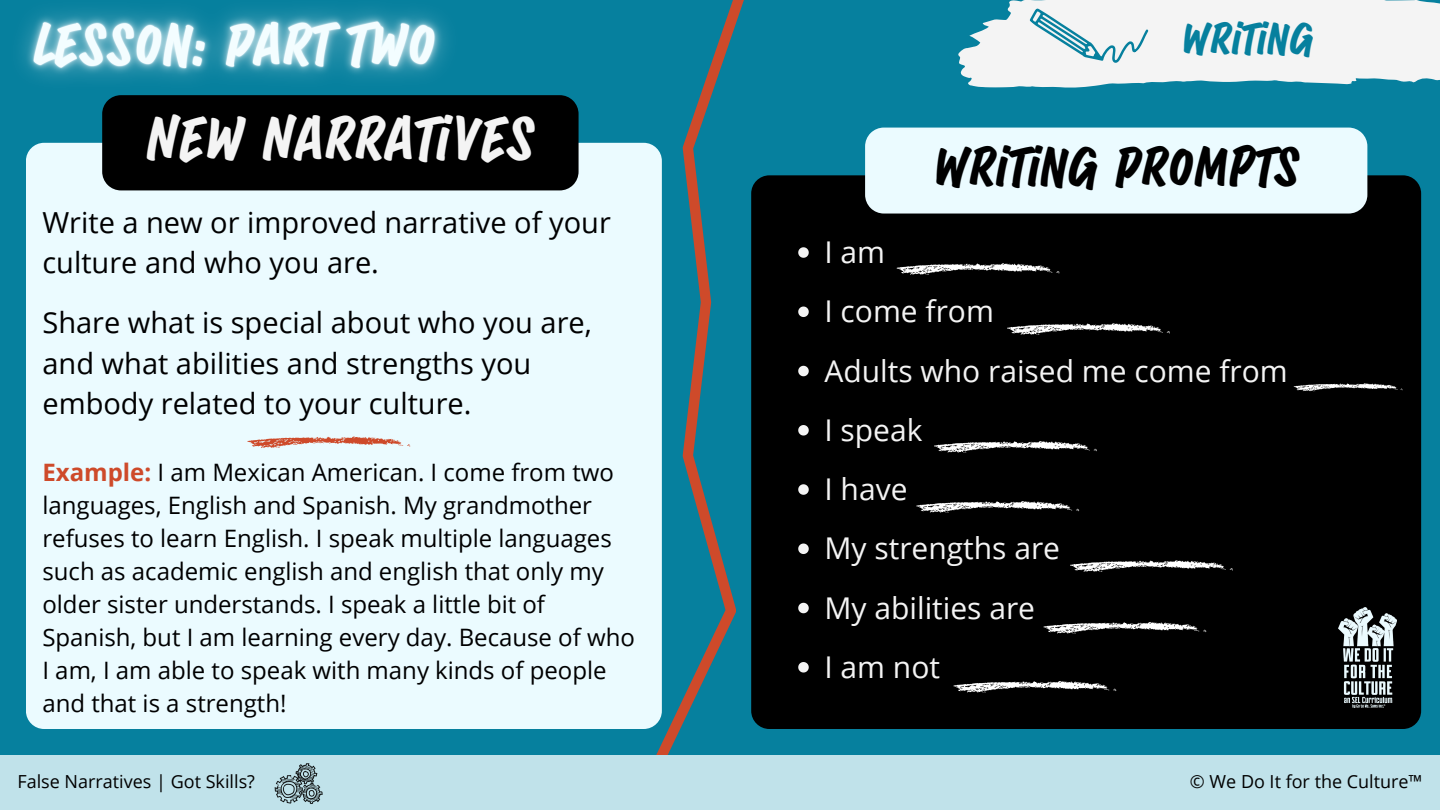
<style>
.page{position:relative;width:1440px;height:810px;background:#06809e}
.page>*{position:absolute;margin:0;border:0;box-sizing:border-box;transform-origin:0 0}
.t1{font:700 50px "Sandwich Marker Pro";color:#f4f4f4}
.t2{font:700 45px "Sandwich Marker Pro";color:#000}
.t3{font:700 36px "Sandwich Marker Pro";color:#06809e}
.t4{font:30px "Open Sans";color:#f4f4f4}
.t5{font:29px/40.5px "Open Sans";color:#000}
.t6{font:24px/33px "Open Sans";color:#000}
.t7{font:18px "Open Sans";color:#000}
.s1{font-weight:700;color:#ce4a2a}
</style>
<div class="page">
<svg style="left:955px;top:0;width:485px;height:128px;fill:#f4f4f4"></svg>
<svg style="left:1026px;top:0;width:128px;height:91px;background:#d0e2e7"></svg>
<svg style="left:652px;top:0;width:99px;height:756px"></svg>
<div style="left:0;top:756px;width:1440px;height:54px;background:#c0e2ea"></div>
<img style="left:267px;top:755px;width:61px;height:49px">
<div style="left:26px;top:143px;width:636px;height:586px;background:#ebfbff;border-radius:18px"></div>
<div style="left:751px;top:175px;width:670px;height:554px;background:#000;border-radius:18px"></div>
<img style="left:1339px;top:607px;width:57px;height:101px">
<div style="left:102px;top:95px;width:477px;height:95px;background:#000"></div>
<div style="left:865px;top:128px;width:502px;height:86px;background:#ebfbff"></div>
<img style="left:22px;top:9px;width:464px;height:122px">
<svg style="left:798px;top:247px;width:11px;height:11px"></svg>
<svg style="left:798px;top:307px;width:11px;height:10px"></svg>
<svg style="left:798px;top:366px;width:11px;height:10px"></svg>
<svg style="left:798px;top:425px;width:11px;height:11px"></svg>
<svg style="left:798px;top:484px;width:11px;height:11px"></svg>
<svg style="left:798px;top:544px;width:11px;height:10px"></svg>
<svg style="left:798px;top:603px;width:11px;height:10px"></svg>
<svg style="left:798px;top:662px;width:11px;height:11px"></svg>
<svg style="left:897px;top:263px;width:162px;height:12px"></svg>
<svg style="left:1007px;top:323px;width:163px;height:12px"></svg>
<svg style="left:934px;top:441px;width:163px;height:12px"></svg>
<svg style="left:916px;top:501px;width:163px;height:12px"></svg>
<svg style="left:1070px;top:560px;width:163px;height:12px"></svg>
<svg style="left:1044px;top:622px;width:162px;height:12px"></svg>
<svg style="left:954px;top:681px;width:162px;height:12px"></svg>
<svg style="left:1294px;top:383px;width:108px;height:9px"></svg>
<svg style="left:247px;top:436px;width:163px;height:12px"></svg>
<p class="t1" style="left:146px;top:110px;width:391px">NEW NARRATIVES</p>
<p class="t5" style="left:42px;top:201px;width:570px">Write a new or improved narrative of your culture and who you are.</p>
<p class="t5" style="left:42px;top:302px;width:551px">Share what is special about who you are, and what abilities and strengths you embody related to your culture.</p>
<p class="t6" style="left:42px;top:455px;width:594px"><span class="s1">Example:</span> I am Mexican American. I come from two languages, English and Spanish. My grandmother refuses to learn English. I speak multiple languages such as academic english and english that only my older sister understands. I speak a little bit of Spanish, but I am learning every day. Because of who I am, I am able to speak with many kinds of people and that is a strength!</p>
<p class="t3" style="left:1181px;top:18px;width:134px">WRITING</p>
<p class="t2" style="left:932px;top:141px;width:369px">WRITING PROMPTS</p>
<p class="t4" style="left:824px;top:231px;width:62px">I am</p>
<p class="t4" style="left:824px;top:290px;width:171px">I come from</p>
<p class="t4" style="left:824px;top:349px;width:465px">Adults who raised me come from</p>
<p class="t4" style="left:824px;top:409px;width:100px">I speak</p>
<p class="t4" style="left:824px;top:468px;width:85px">I have</p>
<p class="t4" style="left:824px;top:527px;width:237px">My strengths are</p>
<p class="t4" style="left:824px;top:586px;width:212px">My abilities are</p>
<p class="t4" style="left:824px;top:646px;width:117px">I am not</p>
<p class="t7" style="left:17px;top:768px;width:239px">False Narratives | Got Skills?</p>
<p class="t7" style="left:1190px;top:768px;width:234px">© We Do It for the Culture™</p>
</div>
